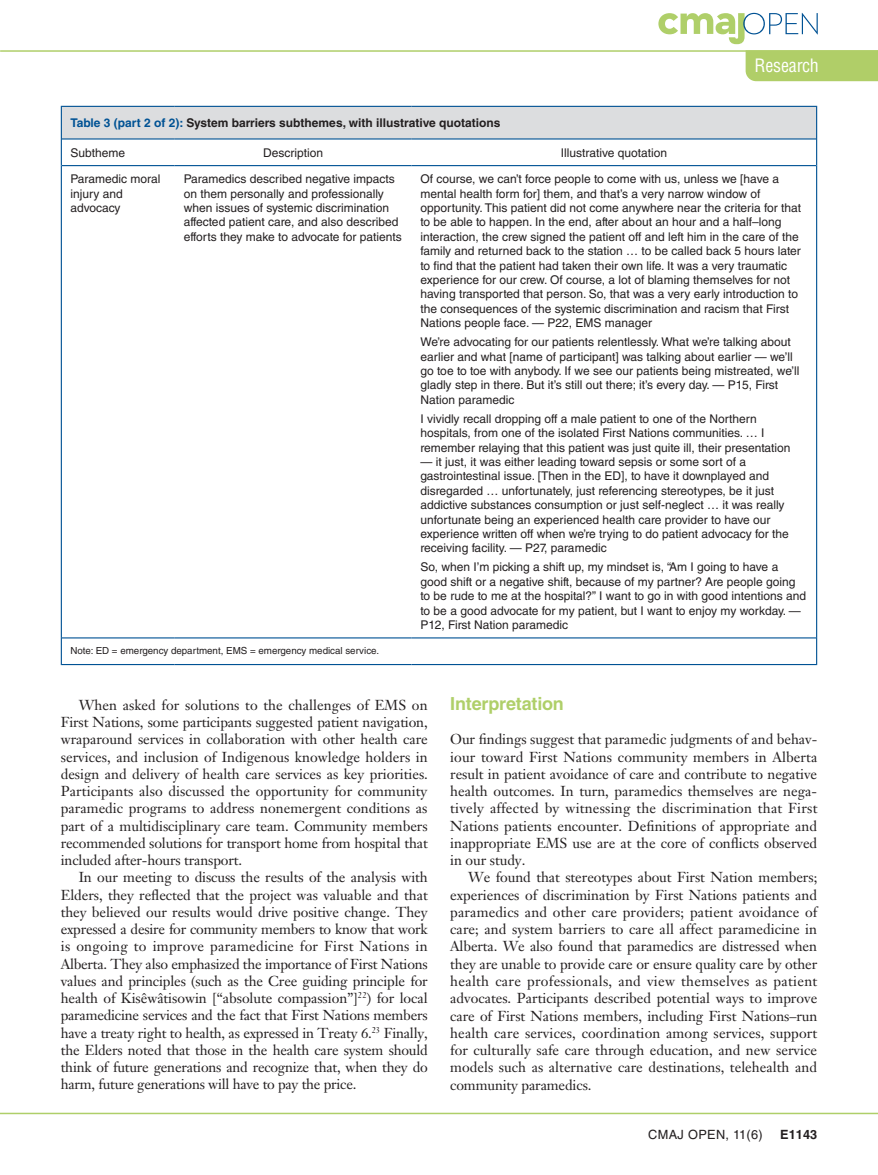
<style>
.page{position:relative;width:878px;height:1175px;background:#fff}
.page>*{position:absolute;margin:0;border:0;box-sizing:border-box;transform-origin:0 0}
.t1{font:700 18px "Helvetica LT Std";letter-spacing:-.01em;color:#afcf69}
.t2{font:condensed 18px "Helvetica LT Std";letter-spacing:-.01em;color:#fff}
.t3{font:14.25px/17.2px "Janson Text LT Std";letter-spacing:-.01em;color:#231f20;text-align:justify}
.t4{font:12.75px "Helvetica LT Std";letter-spacing:.025em;color:#231f20}
.t5{font:700 12.75px "Helvetica LT Std";color:#231f20}
.t6{font:12px/14.4px "Helvetica LT Std";color:#231f20}
.t7{font:700 12px "Helvetica LT Std";color:#231f20}
.t8{font:9.75px "Helvetica LT Std";color:#231f20}
.s1{color:#005294}
</style>
<div class="page">
<hr style="left:0;top:1112px;width:878px;height:2px;background:#afcf69">
<svg style="left:658px;top:13px;width:159px;height:31px"></svg>
<hr style="left:0;top:50px;width:878px;height:2px;background:#afcf69">
<div style="left:745px;top:50px;width:133px;height:31px;background:#b0ce68"></div>
<div style="left:61px;top:106px;width:755px;height:33px;background:#dcdddf"></div>
<hr style="left:62px;top:106px;width:113px;height:1px;background:#005294">
<hr style="left:175px;top:106px;width:236px;height:1px;background:#005294">
<hr style="left:411px;top:106px;width:405px;height:1px;background:#005294">
<hr style="left:62px;top:138px;width:113px;height:1px;background:#005294">
<hr style="left:175px;top:138px;width:236px;height:1px;background:#005294">
<hr style="left:411px;top:138px;width:405px;height:1px;background:#005294">
<hr style="left:61px;top:106px;width:1px;height:33px;background:#005294">
<hr style="left:816px;top:106px;width:1px;height:33px;background:#005294">
<svg style="left:61px;top:139px;width:1px;height:27px"></svg>
<svg style="left:816px;top:139px;width:1px;height:27px"></svg>
<hr style="left:62px;top:165px;width:113px;height:1px;background:#005294">
<hr style="left:61px;top:166px;width:1px;height:472px;background:#005294">
<hr style="left:175px;top:165px;width:236px;height:1px;background:#005294">
<hr style="left:411px;top:165px;width:405px;height:1px;background:#005294">
<hr style="left:816px;top:166px;width:1px;height:472px;background:#005294">
<hr style="left:62px;top:637px;width:113px;height:1px;background:#005294">
<svg style="left:61px;top:638px;width:1px;height:27px"></svg>
<hr style="left:175px;top:637px;width:236px;height:1px;background:#005294">
<hr style="left:411px;top:637px;width:405px;height:1px;background:#005294">
<svg style="left:816px;top:638px;width:1px;height:27px"></svg>
<hr style="left:62px;top:664px;width:113px;height:1px;background:#005294">
<hr style="left:175px;top:664px;width:236px;height:1px;background:#005294">
<hr style="left:411px;top:664px;width:405px;height:1px;background:#005294">
<p class="t2" style="left:754px;top:54px;width:66px">Research</p>
<p class="t7" style="left:70px;top:115px;width:431px"><span class="s1">Table 3 (part 2 of 2):</span> System barriers subthemes, with illustrative quotations</p>
<p class="t6" style="left:70px;top:145px;width:56px">Subtheme</p>
<p class="t6" style="left:263px;top:145px;width:62px">Description</p>
<p class="t6" style="left:561px;top:145px;width:108px">Illustrative quotation</p>
<p class="t6" style="left:70px;top:172px;width:91px">Paramedic moral injury and advocacy</p>
<p class="t6" style="left:184px;top:172px;width:220px">Paramedics described negative impacts on them personally and professionally when issues of systemic discrimination affected patient care, and also described efforts they make to advocate for patients</p>
<p class="t6" style="left:420px;top:172px;width:382px">Of course, we can’t force people to come with us, unless we [have a mental health form for] them, and that’s a very narrow window of opportunity. This patient did not come anywhere near the criteria for that to be able to happen. In the end, after about an hour and a half–long interaction, the crew signed the patient off and left him in the care of the family and returned back to the station … to be called back 5 hours later to find that the patient had taken their own life. It was a very traumatic experience for our crew. Of course, a lot of blaming themselves for not having transported that person. So, that was a very early introduction to the consequences of the systemic discrimination and racism that First Nations people face. — P22, EMS manager</p>
<p class="t6" style="left:420px;top:335px;width:380px">We’re advocating for our patients relentlessly. What we’re talking about earlier and what [name of participant] was talking about earlier — we’ll go toe to toe with anybody. If we see our patients being mistreated, we’ll gladly step in there. But it’s still out there; it’s every day. — P15, First Nation paramedic</p>
<p class="t6" style="left:420px;top:411px;width:371px">I vividly recall dropping off a male patient to one of the Northern hospitals, from one of the isolated First Nations communities. … I remember relaying that this patient was just quite ill, their presentation</p>
<p class="t6" style="left:420px;top:454px;width:370px">— it just, it was either leading toward sepsis or some sort of a gastrointestinal issue. [Then in the ED], to have it downplayed and disregarded … unfortunately, just referencing stereotypes, be it just addictive substances consumption or just self-neglect … it was really unfortunate being an experienced health care provider to have our experience written off when we’re trying to do patient advocacy for the receiving facility. — P27, paramedic</p>
<p class="t6" style="left:420px;top:560px;width:387px">So, when I’m picking a shift up, my mindset is, “Am I going to have a good shift or a negative shift, because of my partner? Are people going to be rude to me at the hospital?” I want to go in with good intentions and to be a good advocate for my patient, but I want to enjoy my workday. — P12, First Nation paramedic</p>
<p class="t8" style="left:70px;top:645px;width:310px">Note: ED = emergency department, EMS = emergency medical service.</p>
<p class="t3" style="left:61px;top:696px;width:368px;text-indent:18px">When asked for solutions to the challenges of EMS on First Nations, some participants suggested patient navigation, wraparound services in collaboration with other health care services, and inclusion of Indigenous knowledge holders in design and delivery of health care services as key priorities.<br>Participants also discussed the opportunity for community paramedic programs to address nonemergent conditions as part of a multidisciplinary care team. Community members recommended solutions for transport home from hospital that included after-hours transport.</p>
<p class="t3" style="left:61px;top:868px;width:368px;text-indent:18px">In our meeting to discuss the results of the analysis with Elders, they reflected that the project was valuable and that they believed our results would drive positive change. They expressed a desire for community members to know that work is ongoing to improve paramedicine for First Nations in Alberta. They also emphasized the importance of First Nations values and principles (such as the Cree guiding principle for health of Kisêwâtisowin [“absolute compassion”]<sup>22</sup>) for local paramedicine services and the fact that First Nations members have a treaty right to health, as expressed in Treaty 6.<sup>23</sup> Finally, the Elders noted that those in the health care system should think of future generations and recognize that, when they do harm, future generations will have to pay the price.</p>
<p class="t1" style="left:450px;top:692px;width:115px">Interpretation</p>
<p class="t3" style="left:450px;top:730px;width:368px">Our findings suggest that paramedic judgments of and behav&shy;iour toward First Nations community members in Alberta result in patient avoidance of care and contribute to negative health outcomes. In turn, paramedics themselves are nega&shy;tively affected by witnessing the discrimination that First Nations patients encounter. Definitions of appropriate and inappropriate EMS use are at the core of conflicts observed in our study.</p>
<p class="t3" style="left:450px;top:868px;width:368px;text-indent:18px">We found that stereotypes about First Nation members; experiences of discrimination by First Nations patients and paramedics and other care providers; patient avoidance of care; and system barriers to care all affect paramedicine in Alberta. We also found that paramedics are distressed when they are unable to provide care or ensure quality care by other health care professionals, and view themselves as patient advocates. Participants described potential ways to improve care of First Nations members, including First Nations–run health care services, coordination among services, support for culturally safe care through education, and new service models such as alternative care destinations, telehealth and community paramedics.</p>
<p class="t4" style="left:648px;top:1127px;width:116px">CMAJ OPEN, 11(6)</p>
<p class="t5" style="left:780px;top:1126px;width:38px">E1143</p>
</div>
